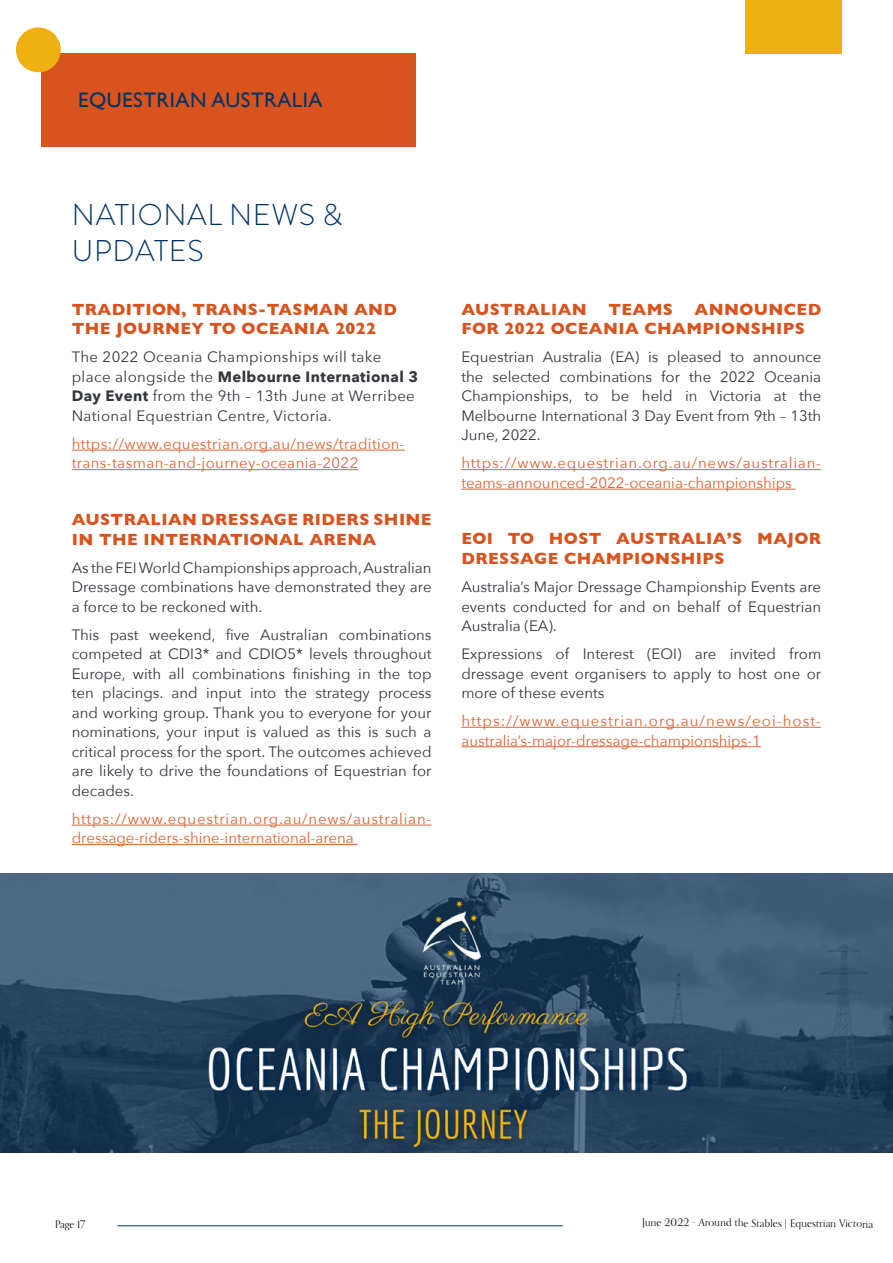
<style>
.page{position:relative;width:893px;height:1263px;background:#fff}
.page>*{position:absolute;margin:0;border:0;box-sizing:border-box;transform-origin:0 0}
.t1{font:300 30px/36px "Brandon Grotesque";letter-spacing:.02em;color:#036}
.t2{font:21px "Gill Sans";letter-spacing:.025em;color:#036}
.t3{font:700 16.5px/19.8px "Gill Sans";letter-spacing:.025em;color:#d9531e}
.t4{font:15px/19.5px "Avenir Next";color:#34373e;text-align:justify}
.t5{font:15px/19.5px "Avenir Next";color:#dd6435}
.t6{font:15px/19.5px "Avenir Next";letter-spacing:.025em;color:#34373e}
.t7{font:15px/19.5px "Avenir Next";letter-spacing:.025em;color:#dd6435}
.t8{font:10.5px "Orpheus Pro";letter-spacing:-.005em;color:#000}
.s1{font-weight:700}
</style>
<div class="page">
<hr style="left:117px;top:1225px;width:446px;height:1px;background:#036">
<hr style="left:72px;top:450px;width:333px;height:1px;background:#dd6435">
<hr style="left:72px;top:469px;width:286px;height:1px;background:#dd6435">
<hr style="left:72px;top:825px;width:360px;height:1px;background:#dd6435">
<hr style="left:72px;top:844px;width:286px;height:1px;background:#dd6435">
<hr style="left:461px;top:469px;width:360px;height:1px;background:#dd6435">
<hr style="left:461px;top:489px;width:335px;height:1px;background:#dd6435">
<hr style="left:461px;top:727px;width:360px;height:1px;background:#dd6435">
<hr style="left:461px;top:746px;width:300px;height:1px;background:#dd6435">
<div style="left:41px;top:53px;width:375px;height:93px;background:#d9531e"></div>
<div style="left:16px;top:27px;width:45px;height:45px;background:#eeb111;border-radius:50%"></div>
<div style="left:745px;top:0;width:97px;height:53px;background:#eeb111"></div>
<img style="left:0;top:873px;width:893px;height:280px">
<h2 class="t2" style="left:78px;top:88px;width:246px">EQUESTRIAN AUSTRALIA</h2>
<h1 class="t1" style="left:72px;top:197px;width:272px">NATIONAL NEWS &amp;<br>UPDATES</h1>
<p class="t3" style="left:72px;top:299px;width:327px">TRADITION, TRANS-TASMAN AND<br>THE JOURNEY TO OCEANIA 2022</p>
<p class="t6" style="left:72px;top:347px;width:348px">The 2022 Oceania Championships will take place alongside the <span class="s1">Melbourne International 3<br>Day Event</span> from the 9th – 13th June at Werribee National Equestrian Centre, Victoria.</p>
<p class="t7" style="left:72px;top:433px;width:334px">https://www.equestrian.org.au/news/tradition&shy;trans-tasman-and-journey-oceania-2022</p>
<p class="t3" style="left:72px;top:509px;width:361px">AUSTRALIAN DRESSAGE RIDERS SHINE<br>IN THE INTERNATIONAL ARENA</p>
<p class="t4" style="left:72px;top:557px;width:361px">As the FEI World Championships approach, Australian Dressage combinations have demonstrated they are a force to be reckoned with.</p>
<p class="t4" style="left:72px;top:624px;width:361px">This past weekend, five Australian combinations competed at CDI3* and CDIO5* levels throughout Europe, with all combinations finishing in the top ten placings. and input into the strategy process and working group. Thank you to everyone for your nominations, your input is valued as this is such a critical process for the sport. The outcomes achieved are likely to drive the foundations of Equestrian for decades.</p>
<p class="t5" style="left:72px;top:808px;width:361px">https://www.equestrian.org.au/news/australian&shy;dressage-riders-shine-international-arena</p>
<p class="t3" style="left:461px;top:299px;width:361px;text-indent:233px">ANNOUNCED<br>FOR 2022 OCEANIA CHAMPIONSHIPS</p>
<p class="t4" style="left:461px;top:347px;width:361px">Equestrian Australia (EA) is pleased to announce the selected combinations for the 2022 Oceania Championships, to be held in Victoria at the Melbourne International 3 Day Event from 9th – 13th June, 2022.</p>
<p class="t5" style="left:461px;top:453px;width:361px">https://www.equestrian.org.au/news/australian&shy;teams-announced-2022-oceania-championships</p>
<p class="t3" style="left:461px;top:299px;width:127px">AUSTRALIAN</p>
<p class="t3" style="left:608px;top:299px;width:66px">TEAMS</p>
<p class="t3" style="left:461px;top:528px;width:361px">EOI TO HOST AUSTRALIA’S MAJOR<br>DRESSAGE CHAMPIONSHIPS</p>
<p class="t4" style="left:461px;top:576px;width:361px">Australia’s Major Dressage Championship Events are events conducted for and on behalf of Equestrian Australia (EA).</p>
<p class="t4" style="left:461px;top:643px;width:361px">Expressions of Interest (EOI) are invited from dressage event organisers to apply to host one or more of these events</p>
<p class="t5" style="left:461px;top:710px;width:361px">https://www.equestrian.org.au/news/eoi-host&shy;australia’s-major-dressage-championships-1</p>
<p class="t8" style="left:55px;top:1218px;width:32px">Page 17</p>
<p class="t8" style="left:642px;top:1214px;width:232px;rotate:1deg">June 2022 - Around the Stables | Equestrian Victoria</p>
</div>
